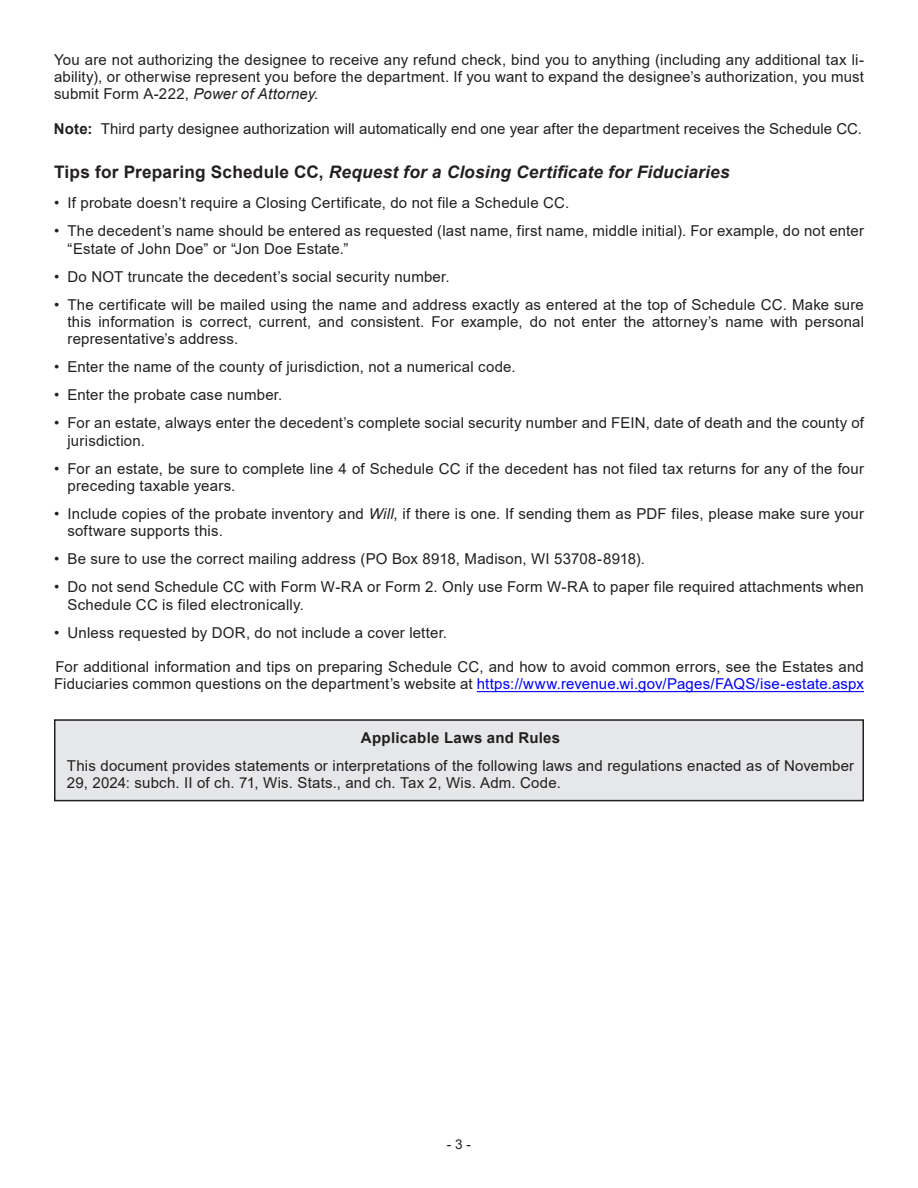
<style>
.page{position:relative;width:918px;height:1188px;background:#fff}
.page>*{position:absolute;margin:0;border:0;box-sizing:border-box;transform-origin:0 0}
.t1{font:italic 700 17.25px "Arial";letter-spacing:.01em;color:#231f20}
.Bullet_list_body{font:15px/17.2px "Arial";letter-spacing:.015em;color:#231f20}
.body{font:15px/17.2px "Arial";letter-spacing:.01em;color:#231f20}
.t2{font:700 15px "Arial";letter-spacing:.02em;color:#231f20}
.t3{font:13.5px "Arial";color:#231f20}
.s1{font-style:italic}
.s2{font-weight:700}
.s3{font-style:normal}
.s4{color:#00f}
</style>
<div class="page">
<div style="left:55px;top:720px;width:808px;height:81px;background:#e6e7e9"></div>
<div style="left:54px;top:719px;width:810px;height:82px;border:2px solid #231f20"></div>
<hr style="left:477px;top:691px;width:387px;height:1px;background:#00f">
<p class="body" style="left:54px;top:51px;width:812px;text-align:justify">You are not authorizing the designee to receive any refund check, bind you to anything (including any additional tax li&shy;ability), or otherwise represent you before the department. If you want to expand the designee’s authorization, you must submit Form A-222, <span class="s1">Power of Attorney</span>.</p>
<p class="body" style="left:54px;top:120px;width:810px"><span class="s2">Note:</span> Third party designee authorization will automatically end one year after the department receives the Schedule CC.</p>
<p class="t1" style="left:54px;top:160px;width:677px"><span class="s3">Tips for Preparing Schedule CC,</span> Request for a Closing Certificate for Fiduciaries</p>
<p class="Bullet_list_body" style="left:54px;top:194px;width:517px">• If probate doesn’t require a Closing Certificate, do not file a Schedule CC.</p>
<p class="Bullet_list_body" style="left:68px;top:222px;width:798px;text-indent:-14px">• The decedent’s name should be entered as requested (last name, first name, middle initial). For example, do not enter “Estate of John Doe” or “Jon Doe Estate.”</p>
<p class="Bullet_list_body" style="left:54px;top:268px;width:397px">• Do NOT truncate the decedent’s social security number.</p>
<p class="Bullet_list_body" style="left:68px;top:296px;width:798px;text-align:justify;text-indent:-14px">• The certificate will be mailed using the name and address exactly as entered at the top of Schedule CC. Make sure this information is correct, current, and consistent. For example, do not enter the attorney’s name with personal representative’s address.</p>
<p class="Bullet_list_body" style="left:54px;top:358px;width:463px">• Enter the name of the county of jurisdiction, not a numerical code.</p>
<p class="Bullet_list_body" style="left:54px;top:386px;width:230px">• Enter the probate case number.</p>
<p class="Bullet_list_body" style="left:68px;top:414px;width:798px;text-indent:-14px">• For an estate, always enter the decedent’s complete social security number and FEIN, date of death and the county of jurisdiction.</p>
<p class="Bullet_list_body" style="left:68px;top:460px;width:798px;text-indent:-14px">• For an estate, be sure to complete line 4 of Schedule CC if the decedent has not filed tax returns for any of the four preceding taxable years.</p>
<p class="Bullet_list_body" style="left:68px;top:505px;width:798px;text-indent:-14px">• Include copies of the probate inventory and <span class="s1">Will</span>, if there is one. If sending them as PDF files, please make sure your software supports this.</p>
<p class="Bullet_list_body" style="left:54px;top:550px;width:593px">• Be sure to use the correct mailing address (PO Box 8918, Madison, WI 53708-8918).</p>
<p class="Bullet_list_body" style="left:68px;top:578px;width:798px;text-indent:-14px">• Do not send Schedule CC with Form W-RA or Form 2. Only use Form W-RA to paper file required attachments when<br>Schedule CC is filed electronically.</p>
<p class="Bullet_list_body" style="left:54px;top:624px;width:395px">• Unless requested by DOR, do not include a cover letter.</p>
<p class="Bullet_list_body" style="left:54px;top:658px;width:811px">For additional information and tips on preparing Schedule CC, and how to avoid common errors, see the Estates and<br>Fiduciaries common questions on the department’s website at <span class="s4">https://www.revenue.wi.gov/Pages/FAQS/ise-estate.aspx</span></p>
<p class="t2" style="left:361px;top:727px;width:201px">Applicable Laws and Rules</p>
<p class="body" style="left:67px;top:757px;width:789px">This document provides statements or interpretations of the following laws and regulations enacted as of November<br>29, 2024: subch. II of ch. 71, Wis. Stats., and ch. Tax 2, Wis. Adm. Code.</p>
<p class="t3" style="left:447px;top:1135px;width:26px">- 3 -</p>
</div>
